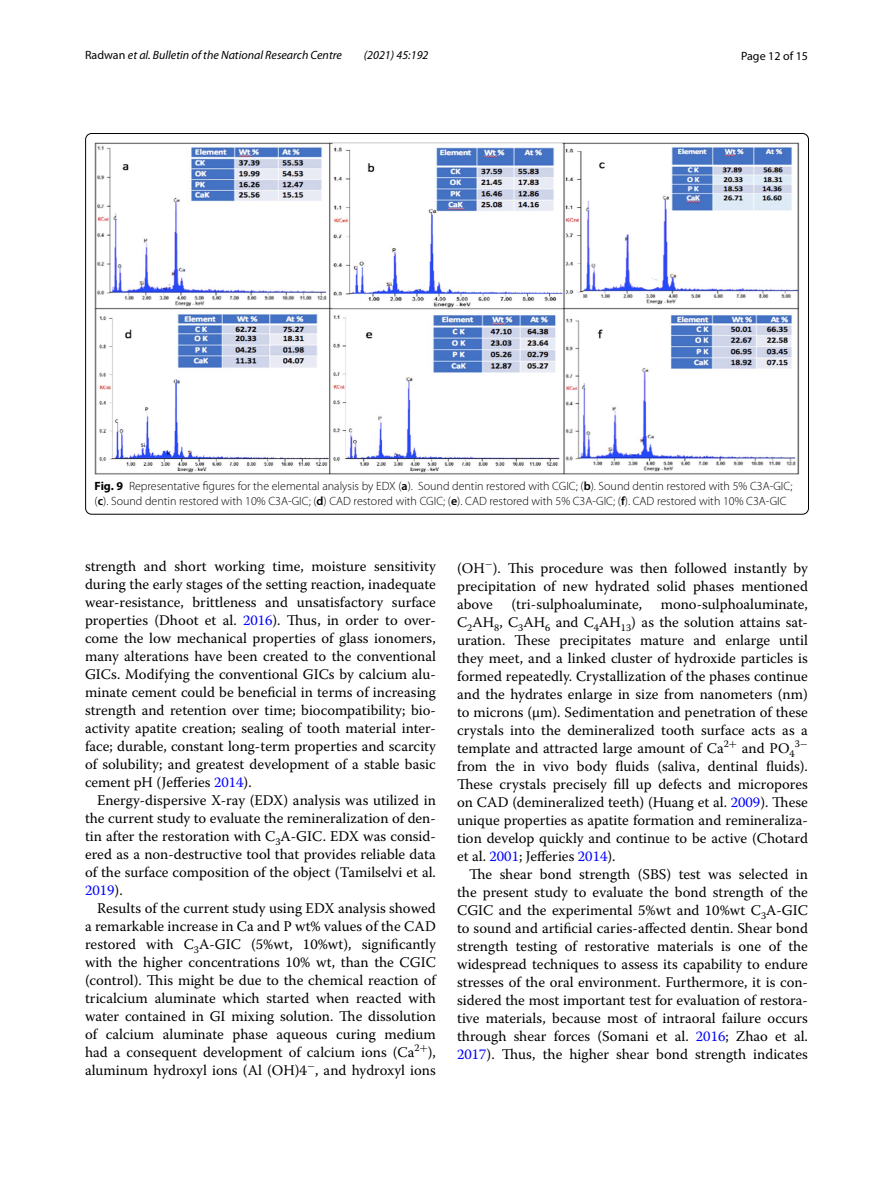
<style>
.page{position:relative;width:893px;height:1187px;background:#fff}
.page>*{position:absolute;margin:0;border:0;box-sizing:border-box;transform-origin:0 0}
.t1{font:14.7px/18px "Warnock Pro";color:#000;text-align:justify}
.t2{font:300 12px/15px "Myriad Pro";color:#000}
.t3{font:italic 12px "Myriad Pro";color:#000}
.t4{font:12px "Myriad Pro";color:#000}
.t5{font:10.35px "Warnock Pro";color:#000}
.s1{font-style:normal}
.s2{font-weight:700}
.s3{font-weight:600}
.s4{color:#00f}
.s5{font-family:"MTSY"}
</style>
<div class="page">
<img style="left:94px;top:142px;width:706px;height:332px">
<p class="t3" style="left:85px;top:48px;width:258px"><span class="s1">Radwan</span> et al. Bulletin of the National Research Centre</p>
<p class="t3" style="left:364px;top:48px;width:66px">(2021) 45:192</p>
<p class="t4" style="left:741px;top:48px;width:68px">Page 12 of 15</p>
<p class="t2" style="left:95px;top:478px;width:699px"><span class="s2">Fig. 9</span> Representative figures for the elemental analysis by EDX (<span class="s3">a</span>). Sound dentin restored with CGIC; (<span class="s3">b</span>). Sound dentin restored with 5% C3A-GIC; (<span class="s3">c</span>). Sound dentin restored with 10% C3A-GIC; (<span class="s3">d</span>) CAD restored with CGIC; (<span class="s3">e</span>). CAD restored with 5% C3A-GIC; (<span class="s3">f</span>). CAD restored with 10% C3A-GIC</p>
<p class="t1" style="left:85px;top:556px;width:352px">strength and short working time, moisture sensitivity during the early stages of the setting reaction, inadequate wear-resistance, brittleness and unsatisfactory surface properties (Dhoot et al. <span class="s4">2016</span>). Thus, in order to over&shy;come the low mechanical properties of glass ionomers, many alterations have been created to the conventional GICs. Modifying the conventional GICs by calcium alu&shy;minate cement could be beneficial in terms of increasing strength and retention over time; biocompatibility; bio&shy;activity apatite creation; sealing of tooth material inter&shy;face; durable, constant long-term properties and scarcity of solubility; and greatest development of a stable basic cement pH (Jefferies <span class="s4">2014</span>).</p>
<p class="t1" style="left:85px;top:790px;width:352px;text-indent:12px">Energy-dispersive X-ray (EDX) analysis was utilized in the current study to evaluate the remineralization of den&shy;tin after the restoration with C<sub>3</sub>A-GIC. EDX was consid&shy;ered as a non-destructive tool that provides reliable data of the surface composition of the object (Tamilselvi et al.<br><span class="s4">2019</span>).</p>
<p class="t1" style="left:85px;top:898px;width:352px;text-indent:12px">Results of the current study using EDX analysis showed a remarkable increase in Ca and P wt% values of the CAD restored with C<sub>3</sub>A-GIC (5%wt, 10%wt), significantly with the higher concentrations 10% wt, than the CGIC (control). This might be due to the chemical reaction of tricalcium aluminate which started when reacted with water contained in GI mixing solution. The dissolution of calcium aluminate phase aqueous curing medium had a consequent development of calcium ions (Ca<sup>2</sup><sup>+</sup>), aluminum hydroxyl ions (Al (OH)4<sup>−</sup>, and hydroxyl ions</p>
<p class="t1" style="left:457px;top:558px;width:352px">(OH<sup>−</sup>). This procedure was then followed instantly by precipitation of new hydrated solid phases mentioned above</p>
<p class="t1" style="left:511px;top:594px;width:132px">(tri-sulphoaluminate,</p>
<p class="t1" style="left:457px;top:594px;width:352px;text-indent:204px">mono-sulphoaluminate, C<sub>2</sub>AH<sub>8</sub>, C<sub>3</sub>AH<sub>6</sub> and C<sub>4</sub>AH<sub>13</sub>) as the solution attains sat&shy;uration. These precipitates mature and enlarge until they meet, and a linked cluster of hydroxide particles is formed repeatedly. Crystallization of the phases continue and the hydrates enlarge in size from nanometers (nm) to microns (μm). Sedimentation and penetration of these crystals into the demineralized tooth surface acts as a template and attracted large amount of Ca<sup>2</sup><sup>+</sup> and PO<sub>4</sub></p>
<p class="t5" style="left:795px;top:737px;width:15px">3<span class="s5">−</span></p>
<p class="t1" style="left:457px;top:756px;width:352px">from the in vivo body fluids (saliva, dentinal fluids).<br>These crystals precisely fill up defects and micropores on CAD (demineralized teeth) (Huang et al. <span class="s4">2009</span>). These unique properties as apatite formation and remineraliza&shy;tion develop quickly and continue to be active (Chotard et al. <span class="s4">2001</span>; Jefferies <span class="s4">2014</span>).</p>
<p class="t1" style="left:457px;top:864px;width:352px;text-indent:12px">The shear bond strength (SBS) test was selected in the present study to evaluate the bond strength of the CGIC and the experimental 5%wt and 10%wt C<sub>3</sub>A-GIC to sound and artificial caries-affected dentin. Shear bond strength testing of restorative materials is one of the widespread techniques to assess its capability to endure stresses of the oral environment. Furthermore, it is con&shy;sidered the most important test for evaluation of restora&shy;tive materials, because most of intraoral failure occurs through shear forces (Somani et al. <span class="s4">2016</span>; Zhao et al.<br><span class="s4">2017</span>). Thus, the higher shear bond strength indicates</p>
</div>
